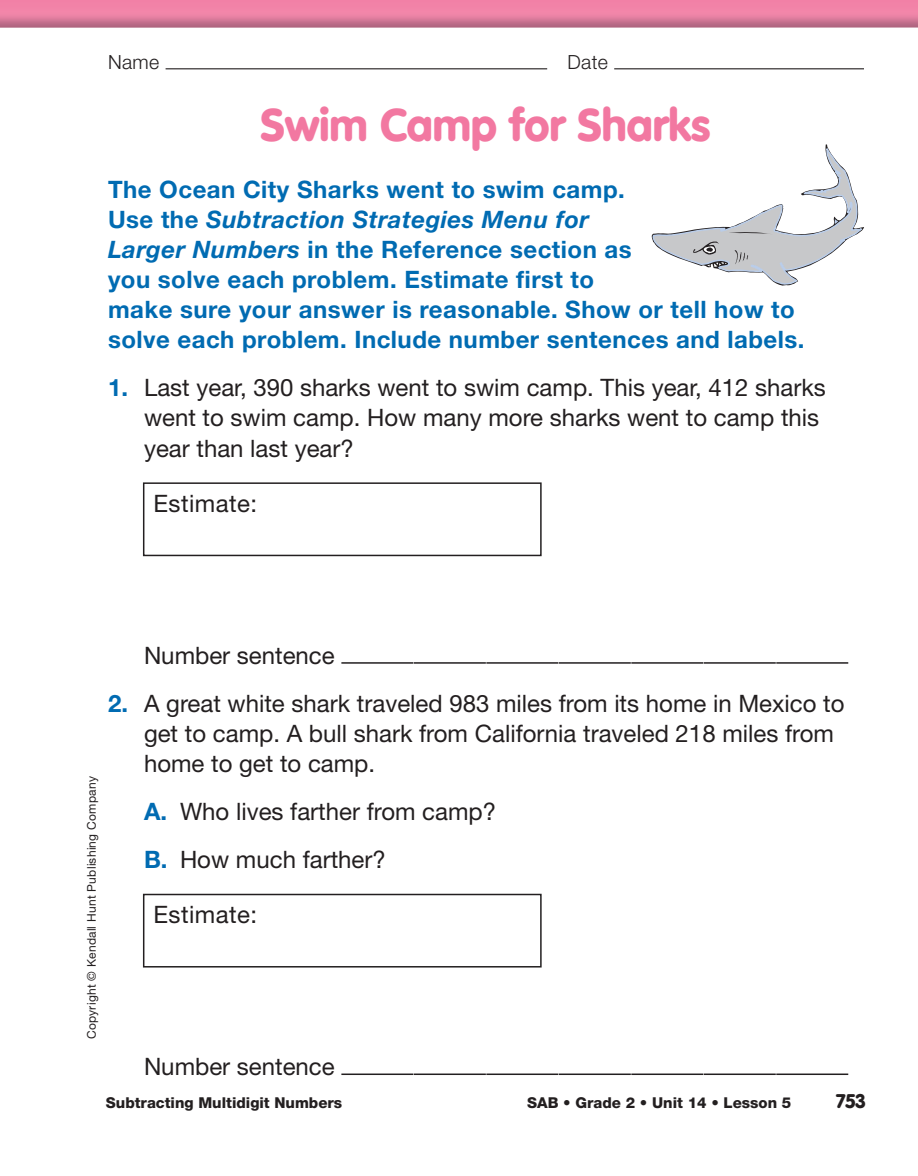
<style>
.page{position:relative;width:918px;height:1176px;background:#fff}
.page>*{position:absolute;margin:0;border:0;box-sizing:border-box;transform-origin:0 0}
.t1{font:900 45px "VAG Rounded Std";color:#f278a1}
.t2{font:24px/30px "Helvetica Neue";color:#231f20}
.t3{font:700 24px/30px "Helvetica Neue";letter-spacing:.02em;color:#006bb2}
.t4{font:24px "Helvetica Neue";letter-spacing:.02em;color:#231f20}
.t5{font:300 19.5px "Helvetica Neue";letter-spacing:.02em;color:#231f20}
.t6{font:900 19.5px "VAG Rounded Std";color:#231f20}
.t7{font:800 15px "Helvetica Neue";color:#231f20}
.t8{font:12px "Helvetica Neue";letter-spacing:.02em;color:#231f20}
.s1{font-style:italic}
.s2{font-weight:700;color:#006bb2}
</style>
<div class="page">
<div style="left:0;top:0;width:918px;height:13px;background:#f282a7"></div>
<img style="left:0;top:13px;width:918px;height:15px">
<hr style="left:166px;top:68px;width:381px;height:1px;background:#231f20">
<hr style="left:614px;top:68px;width:250px;height:1px;background:#231f20">
<hr style="left:341px;top:662px;width:72px;height:1px;background:#231f20">
<hr style="left:414px;top:662px;width:72px;height:1px;background:#231f20">
<hr style="left:486px;top:662px;width:72px;height:1px;background:#231f20">
<hr style="left:559px;top:662px;width:72px;height:1px;background:#231f20">
<hr style="left:631px;top:662px;width:72px;height:1px;background:#231f20">
<hr style="left:704px;top:662px;width:72px;height:1px;background:#231f20">
<hr style="left:776px;top:662px;width:72px;height:1px;background:#231f20">
<hr style="left:341px;top:1073px;width:72px;height:1px;background:#231f20">
<hr style="left:414px;top:1073px;width:72px;height:1px;background:#231f20">
<hr style="left:486px;top:1073px;width:72px;height:1px;background:#231f20">
<hr style="left:559px;top:1073px;width:72px;height:1px;background:#231f20">
<hr style="left:631px;top:1073px;width:72px;height:1px;background:#231f20">
<hr style="left:704px;top:1073px;width:72px;height:1px;background:#231f20">
<hr style="left:776px;top:1073px;width:72px;height:1px;background:#231f20">
<div style="left:143px;top:482px;width:399px;height:74px;border:2px solid #231f20"></div>
<div style="left:143px;top:893px;width:399px;height:74px;border:2px solid #231f20"></div>
<svg style="left:651px;top:144px;width:213px;height:141px"></svg>
<p class="t5" style="left:108px;top:55px;width:53px">Name</p>
<p class="t5" style="left:567px;top:55px;width:42px">Date</p>
<h1 class="t1" style="left:261px;top:106px;width:451px">Swim Camp for Sharks</h1>
<p class="t3" style="left:108px;top:177px;width:698px">The Ocean City Sharks went to swim camp.<br>Use the <span class="s1">Subtraction Strategies Menu for<br>Larger Numbers</span> in the Reference section as<br>you solve each problem. Estimate first to<br>make sure your answer is reasonable. Show or tell how to solve each problem. Include number sentences and labels.</p>
<p class="t2" style="left:144px;top:375px;width:683px;text-indent:-36px"><span class="s2">1.</span> Last year, 390 sharks went to swim camp. This year, 412 sharks went to swim camp. How many more sharks went to camp this year than last year?</p>
<p class="t4" style="left:153px;top:494px;width:105px">Estimate:</p>
<p class="t8" style="left:87px;top:1038px;width:264px;rotate:-90deg">Copyright © Kendall Hunt Publishing Company</p>
<p class="t2" style="left:144px;top:642px;width:192px">Number sentence</p>
<p class="t2" style="left:144px;top:690px;width:702px;text-indent:-36px"><span class="s2">2.</span> A great white shark traveled 983 miles from its home in Mexico to get to camp. A bull shark from California traveled 218 miles from home to get to camp.</p>
<p class="t2" style="left:144px;top:789px;width:354px;line-height:48px"><span class="s2">A.</span> Who lives farther from camp?<br><span class="s2">B.</span> How much farther?</p>
<p class="t4" style="left:153px;top:905px;width:105px">Estimate:</p>
<p class="t2" style="left:144px;top:1053px;width:192px">Number sentence</p>
<p class="t7" style="left:106px;top:1097px;width:238px">Subtracting Multidigit Numbers</p>
<p class="t7" style="left:527px;top:1097px;width:266px">SAB • Grade 2 • Unit 14 • Lesson 5</p>
<p class="t6" style="left:836px;top:1092px;width:31px">753</p>
</div>
